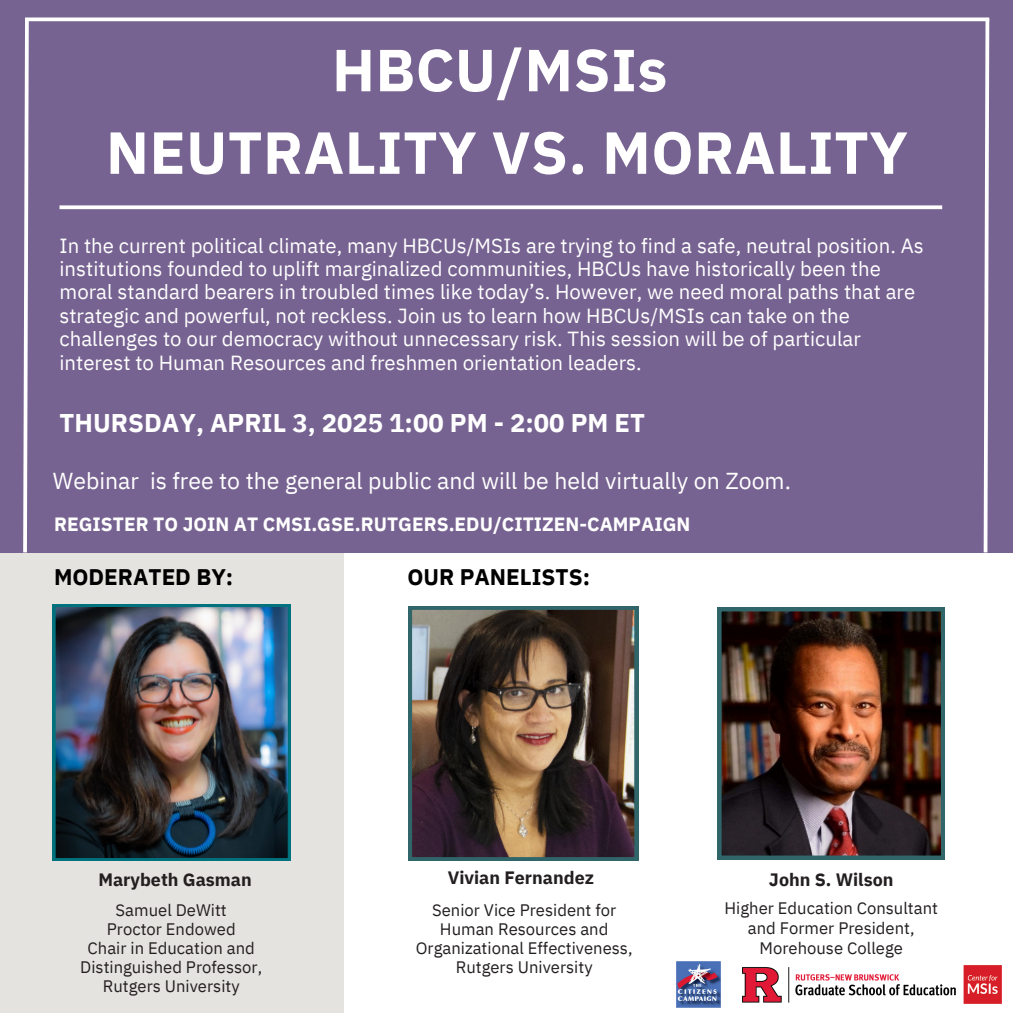
<style>
.page{position:relative;width:1013px;height:1013px;background:#fff}
.page>*{position:absolute;margin:0;border:0;box-sizing:border-box;transform-origin:0 0}
.t1{font:700 59.25px/82.5px "IBM Plex Sans";letter-spacing:.01em;color:#fff;text-align:center}
.t2{font:700 25.5px "IBM Plex Sans";color:#fff}
.t3{font:23px "IBM Plex Sans";color:#fff}
.t4{font:700 22.5px "IBM Plex Sans";color:#000}
.t5{font:20.38px/23.5px "IBM Plex Sans";color:#fff}
.t6{font:700 19.12px "IBM Plex Sans";color:#fff}
.t7{font:700 17.88px "IBM Plex Sans";color:#231f20}
.t8{font:16.62px/19.1px "IBM Plex Sans";color:#231f20;text-align:center}
</style>
<div class="page">
<div style="left:0;top:535px;width:343px;height:477px;background:#e4e3df"></div>
<img style="left:676px;top:961px;width:44px;height:46px">
<img style="left:742px;top:965px;width:259px;height:38px">
<img style="left:717px;top:607px;width:227px;height:252px">
<img style="left:408px;top:606px;width:230px;height:254px">
<img style="left:53px;top:604px;width:237px;height:256px">
<div style="left:0;top:0;width:1012px;height:552px;background:#776391"></div>
<svg style="left:59px;top:205px;width:883px;height:4px;background:#f0eef3"></svg>
<svg style="left:31px;top:17px;width:950px;height:4px;background:#eeecf1"></svg>
<svg style="left:21px;top:17px;width:10px;height:536px"></svg>
<svg style="left:981px;top:17px;width:10px;height:536px"></svg>
<p class="t1" style="left:106px;top:28px;width:803px">HBCU/MSIs<br>NEUTRALITY VS. MORALITY</p>
<p class="t5" style="left:59px;top:233px;width:865px">In the current political climate, many HBCUs/MSIs are trying to find a safe, neutral position. As institutions founded to uplift marginalized communities, HBCUs have historically been the moral standard bearers in troubled times like today’s. However, we need moral paths that are strategic and powerful, not reckless. Join us to learn how HBCUs/MSIs can take on the challenges to our democracy without unnecessary risk. This session will be of particular interest to Human Resources and freshmen orientation leaders.</p>
<h4 class="t2" style="left:59px;top:406px;width:587px">THURSDAY, APRIL 3, 2025 1:00 PM - 2:00 PM ET</h4>
<p class="t3" style="left:53px;top:465px;width:739px">Webinar is free to the general public and will be held virtually on Zoom.</p>
<h6 class="t6" style="left:54px;top:511px;width:638px">REGISTER TO JOIN AT CMSI.GSE.RUTGERS.EDU/CITIZEN-CAMPAIGN</h6>
<p class="t4" style="left:54px;top:562px;width:181px">MODERATED BY:</p>
<p class="t4" style="left:407px;top:562px;width:184px">OUR PANELISTS:</p>
<p class="t7" style="left:98px;top:867px;width:155px">Marybeth Gasman</p>
<p class="t7" style="left:447px;top:865px;width:148px">Vivian Fernandez</p>
<p class="t7" style="left:769px;top:867px;width:126px">John S. Wilson</p>
<p class="t8" style="left:116px;top:899px;width:113px">Samuel DeWitt</p>
<h5 class="t8" style="left:107px;top:919px;width:130px">Proctor Endowed</h5>
<h2 class="t8" style="left:80px;top:938px;width:183px">Chair in Education and<br>Distinguished Professor,<br>Rutgers University</h2>
<p class="t8" style="left:416px;top:899px;width:218px">Senior Vice President for<br>Human Resources and<br>Organizational Effectiveness,</p>
<h4 class="t8" style="left:456px;top:957px;width:138px">Rutgers University</h4>
<h3 class="t8" style="left:724px;top:898px;width:215px;line-height:19.8px">Higher Education Consultant and Former President,<br>Morehouse College</h3>
</div>
